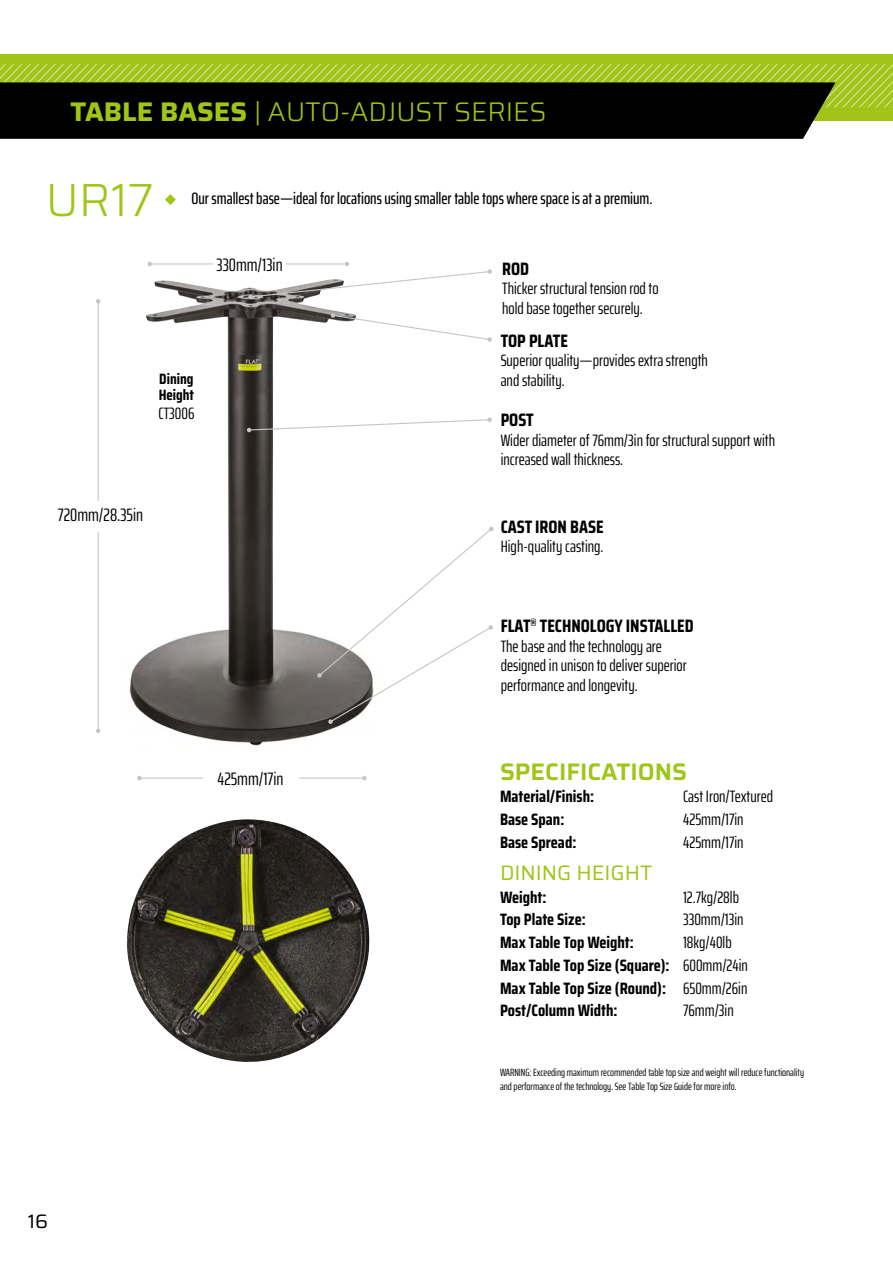
<style>
.page{position:relative;width:893px;height:1263px;background:#fff}
.page>*{position:absolute;margin:0;border:0;box-sizing:border-box;transform-origin:0 0}
.t1{font:300 46.5px "Saira";color:#a0c518}
.t2{font:300 27px "Saira";color:#a0c518}
.t3{font:600 24px "Saira";color:#a0c518}
.t4{font:21px "Saira";color:#a0c518}
.t5{font:19.5px "Saira";color:#000}
.t6{font:700 18px "Saira Condensed";color:#000}
.t7{font:extra-condensed 18px "Saira";color:#000}
.t8{font:extra-condensed 16.5px/19.5px "Saira";color:#000}
.t9{font:700 16.5px/22.8px "Saira Condensed";color:#000;text-align:justify}
.t10{font:500 extra-condensed 16.5px "Saira";color:#000}
.t11{font:700 15px/16.5px "Saira Condensed";color:#000}
.t12{font:extra-condensed 10.5px/13.5px "Saira";color:#000}
.s1{font-weight:700}
.s2{font-family:"Saira";font-weight:400;font-stretch:extra-condensed}
</style>
<div class="page">
<div style="left:0;top:54px;width:893px;height:67px;background:#a0c518"></div>
<svg style="left:0;top:64px;width:893px;height:43px"></svg>
<div style="left:0;top:82px;width:835px;height:57px;background:#000"></div>
<img style="left:129px;top:280px;width:217px;height:466px">
<img style="left:127px;top:819px;width:243px;height:243px">
<hr style="left:98px;top:301px;width:1px;height:430px;background:#c6c6c6">
<svg style="left:96px;top:299px;width:4px;height:5px"></svg>
<svg style="left:96px;top:728px;width:4px;height:5px"></svg>
<hr style="left:139px;top:777px;width:225px;height:2px;background:#c6c6c6">
<svg style="left:137px;top:776px;width:5px;height:4px"></svg>
<svg style="left:362px;top:776px;width:5px;height:4px"></svg>
<div style="left:42px;top:501px;width:117px;height:30px;background:#fff"></div>
<div style="left:203px;top:764px;width:95px;height:31px;background:#fff"></div>
<svg style="left:331px;top:313px;width:161px;height:29px"></svg>
<svg style="left:247px;top:417px;width:245px;height:15px"></svg>
<svg style="left:317px;top:527px;width:177px;height:197px"></svg>
<hr style="left:150px;top:263px;width:197px;height:2px;background:#c6c6c6">
<svg style="left:148px;top:262px;width:4px;height:4px"></svg>
<svg style="left:248px;top:262px;width:244px;height:37px"></svg>
<div style="left:213px;top:250px;width:73px;height:23px;background:#fff"></div>
<svg style="left:165px;top:194px;width:11px;height:11px"></svg>
<h2 class="t2" style="left:70px;top:91px;width:477px"><span class="s1">TABLE BASES</span> | AUTO-ADJUST SERIES</h2>
<h1 class="t1" style="left:46px;top:165px;width:110px">UR17</h1>
<p class="t10" style="left:191px;top:186px;width:463px">Our smallest base—ideal for locations using smaller table tops where space is at a premium.</p>
<p class="t7" style="left:217px;top:251px;width:68px">330mm/13in</p>
<p class="t11" style="left:159px;top:370px;width:37px">Dining<br>Height</p>
<p class="t8" style="left:158px;top:403px;width:37px">CT3006</p>
<p class="t7" style="left:58px;top:502px;width:87px">720mm/28.35in</p>
<p class="t7" style="left:217px;top:765px;width:68px">425mm/17in</p>
<p class="t5" style="left:28px;top:1206px;width:22px">16</p>
<p class="t6" style="left:502px;top:255px;width:28px">ROD</p>
<p class="t8" style="left:502px;top:279px;width:158px">Thicker structural tension rod to hold base together securely.</p>
<p class="t6" style="left:501px;top:327px;width:69px">TOP PLATE</p>
<p class="t8" style="left:501px;top:351px;width:209px">Superior quality—provides extra strength and stability.</p>
<p class="t6" style="left:501px;top:406px;width:35px">POST</p>
<p class="t8" style="left:501px;top:430px;width:276px">Wider diameter of 76mm/3in for structural support with increased wall thickness.</p>
<p class="t6" style="left:501px;top:513px;width:104px">CAST IRON BASE</p>
<p class="t8" style="left:501px;top:537px;width:104px">High-quality casting.</p>
<p class="t6" style="left:501px;top:612px;width:195px">FLAT<sup>®</sup> TECHNOLOGY INSTALLED</p>
<p class="t8" style="left:501px;top:636px;width:188px">The base and the technology are designed in unison to deliver superior performance and longevity.</p>
<h3 class="t3" style="left:500px;top:753px;width:189px">SPECIFICATIONS</h3>
<p class="t9" style="left:500px;top:785px;width:96px">Material/Finish:</p>
<p class="t8" style="left:683px;top:787px;width:92px">Cast Iron/Textured</p>
<p class="t9" style="left:500px;top:808px;width:66px">Base Span:</p>
<p class="t8" style="left:683px;top:809px;width:62px">425mm/17in</p>
<p class="t9" style="left:500px;top:831px;width:78px">Base Spread:</p>
<p class="t8" style="left:683px;top:832px;width:62px">425mm/17in</p>
<p class="t4" style="left:500px;top:857px;width:154px">DINING HEIGHT</p>
<p class="t9" style="left:500px;top:885px;width:48px">Weight:</p>
<p class="t8" style="left:683px;top:887px;width:57px">12.7kg/28lb</p>
<p class="t9" style="left:500px;top:908px;width:87px">Top Plate Size:</p>
<p class="t8" style="left:683px;top:909px;width:62px">330mm/13in</p>
<p class="t9" style="left:500px;top:931px;width:135px">Max Table Top Weight:</p>
<p class="t8" style="left:683px;top:932px;width:50px">18kg/40lb</p>
<p class="t9" style="left:500px;top:953px;width:249px">Max Table Top Size (Square): <span class="s2">600mm/24in </span>Max Table Top Size (Round): <span class="s2">650mm/26in </span>Post/Column Width:</p>
<p class="t8" style="left:683px;top:1000px;width:52px">76mm/3in</p>
<p class="t12" style="left:500px;top:1066px;width:306px">WARNING: Exceeding maximum recommended table top size and weight will reduce functionality and performance of the technology. See Table Top Size Guide for more info.</p>
</div>
